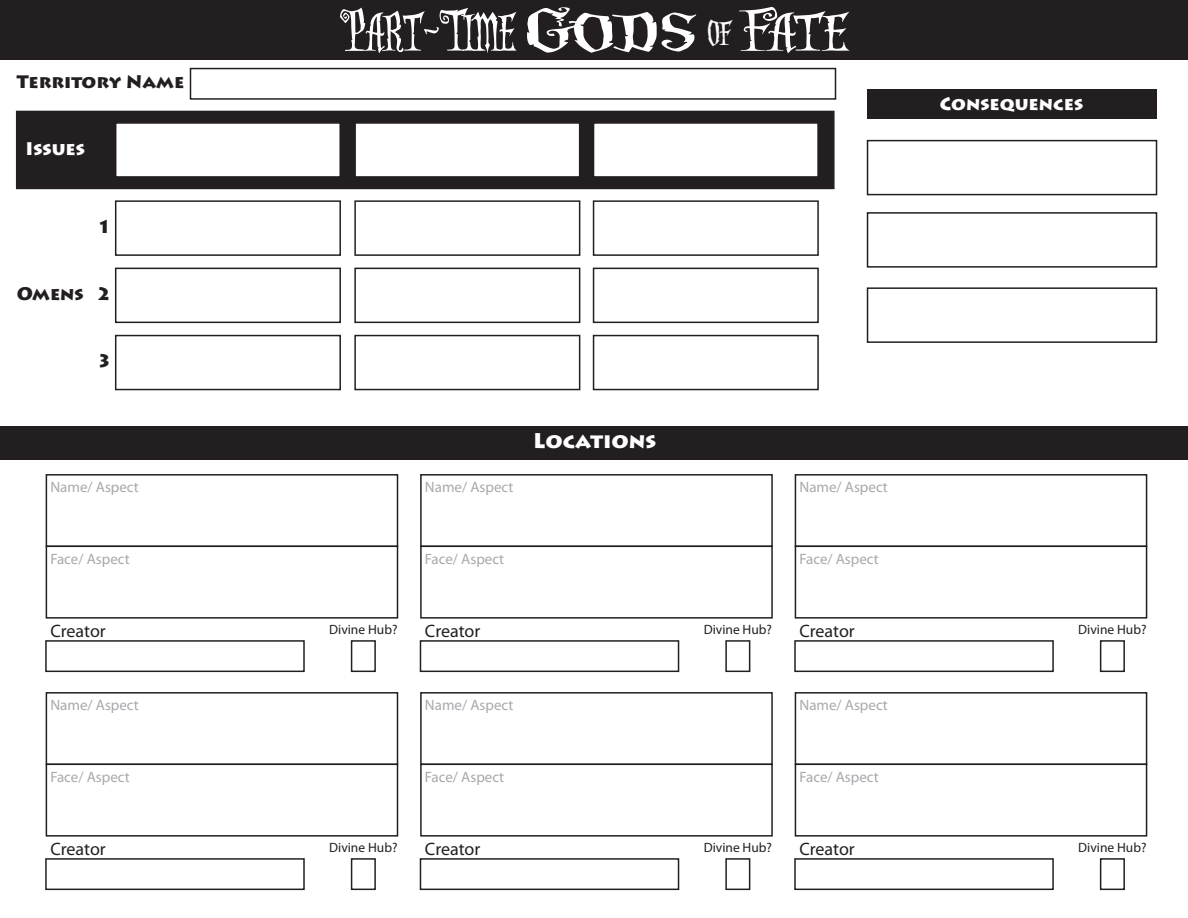
<style>
.page{position:relative;width:1188px;height:918px;background:#fff}
.page>*{position:absolute;margin:0;border:0;box-sizing:border-box;transform-origin:0 0}
.t1{font:54px "CC Altogether Ooky Capitals";color:#fff;scale:.95 1}
.t2{font:900 21px "Lithos Pro";color:#fff}
.t3{font:18px "Myriad Pro";letter-spacing:-.005em;color:#231f20}
.t4{font:900 18px "Lithos Pro";color:#231f20}
.t5{font:900 18px "Lithos Pro";color:#fff}
.t6{font:15px "Myriad Pro";color:#a8a9ad}
.t7{font:13.5px "Myriad Pro";color:#231f20}
.s1{font-size:36px}
</style>
<div class="page">
<div style="left:190px;top:68px;width:646px;height:32px;background:#fff;border:2px solid #231f20"></div>
<div style="left:16px;top:111px;width:819px;height:78px;background:#231f20"></div>
<div style="left:115px;top:122px;width:226px;height:56px;background:#fff;border:2px solid #231f20"></div>
<div style="left:354px;top:122px;width:226px;height:56px;background:#fff;border:2px solid #231f20"></div>
<div style="left:593px;top:122px;width:226px;height:56px;background:#fff;border:2px solid #231f20"></div>
<div style="left:115px;top:200px;width:226px;height:56px;background:#fff;border:2px solid #231f20"></div>
<div style="left:354px;top:200px;width:226px;height:56px;background:#fff;border:2px solid #231f20"></div>
<div style="left:593px;top:200px;width:226px;height:56px;background:#fff;border:2px solid #231f20"></div>
<div style="left:115px;top:268px;width:226px;height:55px;background:#fff;border:2px solid #231f20"></div>
<div style="left:354px;top:268px;width:226px;height:55px;background:#fff;border:2px solid #231f20"></div>
<div style="left:593px;top:268px;width:226px;height:55px;background:#fff;border:2px solid #231f20"></div>
<div style="left:115px;top:335px;width:226px;height:55px;background:#fff;border:2px solid #231f20"></div>
<div style="left:354px;top:335px;width:226px;height:55px;background:#fff;border:2px solid #231f20"></div>
<div style="left:593px;top:335px;width:226px;height:55px;background:#fff;border:2px solid #231f20"></div>
<div style="left:1px;top:0;width:1187px;height:59px;background:#231f20"></div>
<div style="left:1px;top:426px;width:1187px;height:34px;background:#231f20"></div>
<div style="left:351px;top:640px;width:25px;height:32px;background:#fff;border:2px solid #231f20"></div>
<div style="left:45px;top:640px;width:260px;height:32px;background:#fff;border:2px solid #231f20"></div>
<div style="left:46px;top:474px;width:352px;height:73px;background:#fff;border:2px solid #231f20"></div>
<div style="left:46px;top:546px;width:352px;height:73px;background:#fff;border:2px solid #231f20"></div>
<div style="left:725px;top:640px;width:25px;height:32px;background:#fff;border:2px solid #231f20"></div>
<div style="left:420px;top:640px;width:259px;height:32px;background:#fff;border:2px solid #231f20"></div>
<div style="left:420px;top:474px;width:353px;height:73px;background:#fff;border:2px solid #231f20"></div>
<div style="left:420px;top:546px;width:353px;height:73px;background:#fff;border:2px solid #231f20"></div>
<div style="left:1100px;top:640px;width:25px;height:32px;background:#fff;border:2px solid #231f20"></div>
<div style="left:794px;top:640px;width:260px;height:32px;background:#fff;border:2px solid #231f20"></div>
<div style="left:795px;top:474px;width:352px;height:73px;background:#fff;border:2px solid #231f20"></div>
<div style="left:795px;top:546px;width:352px;height:73px;background:#fff;border:2px solid #231f20"></div>
<div style="left:351px;top:858px;width:25px;height:32px;background:#fff;border:2px solid #231f20"></div>
<div style="left:45px;top:858px;width:260px;height:32px;background:#fff;border:2px solid #231f20"></div>
<div style="left:46px;top:692px;width:352px;height:73px;background:#fff;border:2px solid #231f20"></div>
<div style="left:46px;top:764px;width:352px;height:73px;background:#fff;border:2px solid #231f20"></div>
<div style="left:725px;top:858px;width:25px;height:32px;background:#fff;border:2px solid #231f20"></div>
<div style="left:420px;top:858px;width:259px;height:32px;background:#fff;border:2px solid #231f20"></div>
<div style="left:420px;top:692px;width:353px;height:73px;background:#fff;border:2px solid #231f20"></div>
<div style="left:420px;top:764px;width:353px;height:73px;background:#fff;border:2px solid #231f20"></div>
<div style="left:1100px;top:858px;width:25px;height:32px;background:#fff;border:2px solid #231f20"></div>
<div style="left:794px;top:858px;width:260px;height:32px;background:#fff;border:2px solid #231f20"></div>
<div style="left:795px;top:692px;width:352px;height:73px;background:#fff;border:2px solid #231f20"></div>
<div style="left:795px;top:764px;width:352px;height:73px;background:#fff;border:2px solid #231f20"></div>
<div style="left:867px;top:89px;width:289px;height:29px;background:#231f20"></div>
<div style="left:867px;top:140px;width:290px;height:55px;background:#fff;border:2px solid #231f20"></div>
<div style="left:867px;top:212px;width:290px;height:56px;background:#fff;border:2px solid #231f20"></div>
<div style="left:867px;top:287px;width:290px;height:56px;background:#fff;border:2px solid #231f20"></div>
<p class="t4" style="left:17px;top:71px;width:169px">Territory Name</p>
<p class="t5" style="left:25px;top:137px;width:61px">Issues</p>
<p class="t4" style="left:97px;top:215px;width:16px">1</p>
<p class="t4" style="left:17px;top:283px;width:96px">Omens 2</p>
<p class="t4" style="left:97px;top:350px;width:16px">3</p>
<p class="t6" style="left:50px;top:478px;width:90px">Name/ Aspect</p>
<p class="t6" style="left:50px;top:549px;width:81px">Face/ Aspect</p>
<h1 class="t1" style="left:340px;top:2px;width:536px">Part-Time Gods <span class="s1">of</span> Fate</h1>
<p class="t5" style="left:940px;top:93px;width:145px">Consequences</p>
<p class="t6" style="left:425px;top:478px;width:90px">Name/ Aspect</p>
<h2 class="t2" style="left:533px;top:428px;width:125px">Locations</h2>
<p class="t6" style="left:425px;top:549px;width:81px">Face/ Aspect</p>
<p class="t6" style="left:800px;top:478px;width:90px">Name/ Aspect</p>
<p class="t6" style="left:800px;top:549px;width:81px">Face/ Aspect</p>
<p class="t3" style="left:50px;top:620px;width:57px">Creator</p>
<p class="t7" style="left:329px;top:621px;width:70px">Divine Hub?</p>
<p class="t3" style="left:425px;top:620px;width:57px">Creator</p>
<p class="t7" style="left:704px;top:621px;width:70px">Divine Hub?</p>
<p class="t3" style="left:800px;top:620px;width:57px">Creator</p>
<p class="t7" style="left:1078px;top:621px;width:70px">Divine Hub?</p>
<p class="t6" style="left:50px;top:696px;width:90px">Name/ Aspect</p>
<p class="t6" style="left:425px;top:696px;width:90px">Name/ Aspect</p>
<p class="t6" style="left:800px;top:696px;width:90px">Name/ Aspect</p>
<p class="t6" style="left:50px;top:767px;width:81px">Face/ Aspect</p>
<p class="t6" style="left:425px;top:767px;width:81px">Face/ Aspect</p>
<p class="t6" style="left:800px;top:767px;width:81px">Face/ Aspect</p>
<p class="t3" style="left:50px;top:838px;width:57px">Creator</p>
<p class="t7" style="left:329px;top:839px;width:70px">Divine Hub?</p>
<p class="t3" style="left:425px;top:838px;width:57px">Creator</p>
<p class="t7" style="left:704px;top:839px;width:70px">Divine Hub?</p>
<p class="t3" style="left:800px;top:838px;width:57px">Creator</p>
<p class="t7" style="left:1078px;top:839px;width:70px">Divine Hub?</p>
</div>
